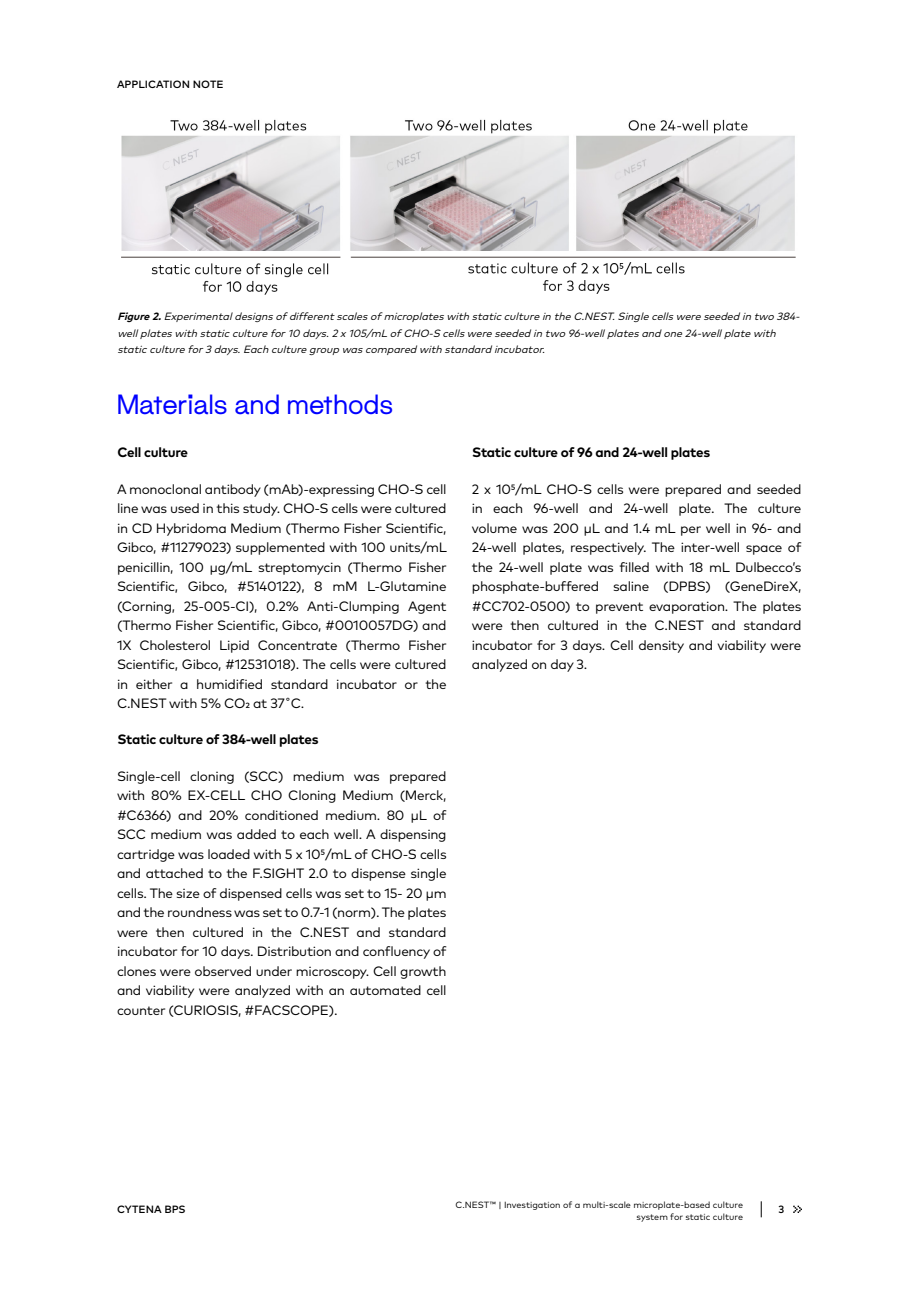
<style>
.page{position:relative;width:919px;height:1289px;background:#fff}
.page>*{position:absolute;margin:0;border:0;box-sizing:border-box;transform-origin:0 0}
.Paragraph_Style_AppN{font:27px "Maxeville";color:#00f}
.Paragraph_Style_AppN-2{font:13.5px/19.5px "Mark Pro";letter-spacing:-.02em;color:#000;text-align:justify}
.Paragraph_Style_AppN-3{font:700 13.5px "Mark Pro";letter-spacing:-.02em;color:#000}
.t1{font:italic 10.5px/16.5px "Mark Pro";color:#000}
.t2{font:500 10.5px "Mark Pro";color:#000}
.t3{font:9px/12px "Mark Pro";color:#000;text-align:right}
.s1{font-weight:700}
</style>
<div class="page">
<svg style="left:793px;top:1205px;width:8px;height:7px"></svg>
<svg style="left:761px;top:1201px;width:1px;height:16px"></svg>
<img style="left:121px;top:256px;width:675px;height:39px">
<img style="left:121px;top:119px;width:674px;height:132px">
<p class="t2" style="left:117px;top:76px;width:108px">APPLICATION NOTE</p>
<p class="t1" style="left:117px;top:307px;width:687px"><span class="s1">Figure2.</span>ExperimentaldesignsofdifferentscalesofmicroplateswithstaticcultureintheC.NEST.Singlecellswereseeded intwo384-</p>
<p class="t1" style="left:117px;top:324px;width:663px">wellplateswithstaticculturefor10 days.2x105/mLofCHO-S cellswereseeded intwo96-wellplatesand one24-wellplatewith staticculturefor3days.Eachculturegroup wascompared withstandard incubator.</p>
<p class="Paragraph_Style_AppN" style="left:117px;top:386px;width:278px">Materials and methods</p>
<p class="Paragraph_Style_AppN-3" style="left:117px;top:442px;width:72px">Cell culture</p>
<p class="Paragraph_Style_AppN-3" style="left:472px;top:442px;width:239px">Static culture of 96 and 24-well plates</p>
<p class="Paragraph_Style_AppN-2" style="left:117px;top:478px;width:331px">A monoclonal antibody (mAb)-expressing CHO-S cell line was used in this study. CHO-S cells were cultured in CD Hybridoma Medium (Thermo Fisher Scientific, Gibco, #11279023) supplemented with 100 units/mL penicillin, 100 μg/mL streptomycin (Thermo Fisher Scientific, Gibco, #5140122), 8 mM L-Glutamine (Corning, 25-005-CI), 0.2% Anti-Clumping Agent (Thermo Fisher Scientific, Gibco, #0010057DG) and 1X Cholesterol Lipid Concentrate (Thermo Fisher Scientific, Gibco, #12531018). The cells were cultured in either a humidified standard incubator or the C.NEST with 5% CO2 at 37˚C.</p>
<p class="Paragraph_Style_AppN-2" style="left:472px;top:478px;width:331px">2 x 105/mL CHO-S cells were prepared and seeded in each 96-well and 24-well plate. The culture volume was 200 μL and 1.4 mL per well in 96- and 24-well plates, respectively. The inter-well space of the 24-well plate was filled with 18 mL Dulbecco’s phosphate-buffered saline (DPBS) (GeneDireX, #CC702-0500) to prevent evaporation. The plates were then cultured in the C.NEST and standard incubator for 3 days. Cell density and viability were analyzed on day 3.</p>
<p class="Paragraph_Style_AppN-3" style="left:117px;top:729px;width:203px">Static culture of 384-well plates</p>
<p class="Paragraph_Style_AppN-2" style="left:117px;top:765px;width:331px">Single-cell cloning (SCC) medium was prepared with 80% EX-CELL CHO Cloning Medium (Merck, #C6366) and 20% conditioned medium. 80 μL of SCC medium was added to each well. A dispensing cartridge was loaded with 5 x 105/mL of CHO-S cells and attached to the F.SIGHT 2.0 to dispense single cells. The size of dispensed cells was set to 15- 20 μm and the roundness was set to 0.7-1 (norm). The plates were then cultured in the C.NEST and standard incubator for 10 days. Distribution and confluency of clones were observed under microscopy. Cell growth and viability were analyzed with an automated cell counter (CURIOSIS, #FACSCOPE).</p>
<p class="t3" style="left:455px;top:1198px;width:289px">C.NEST™ | Investigation of a multi-scale microplate-based culture system for static culture</p>
<p class="t2" style="left:117px;top:1201px;width:70px">CYTENA BPS</p>
<p class="t2" style="left:778px;top:1201px;width:7px">3</p>
</div>
